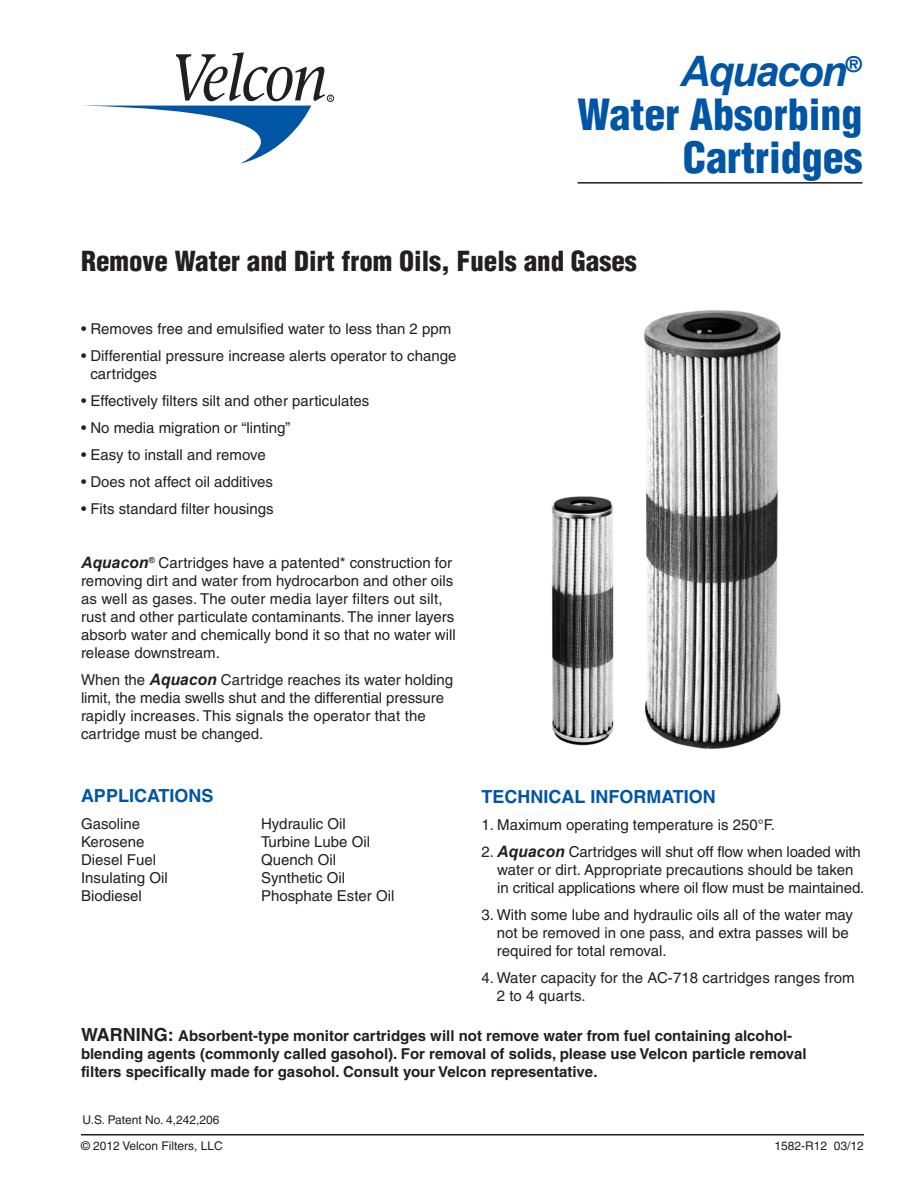
<style>
.page{position:relative;width:918px;height:1188px;background:#fff}
.page>*{position:absolute;margin:0;border:0;box-sizing:border-box;transform-origin:0 0}
.heads_up{font:900 condensed 42px/43.5px "Helvetica LT Std";color:#0155a5;text-align:right}
.heads{font:900 condensed 27px "Helvetica LT Std";color:#231f20}
.subheads{font:700 18px "Helvetica";color:#0155a5}
.t1{font:15px/18px "Helvetica";color:#231f20}
.t2{font:700 15px/18px "Helvetica";color:#231f20}
.t3{font:12px "Helvetica";color:#231f20}
.s1{font-family:"Arial";font-weight:700;font-style:italic;font-stretch:normal}
.s2{font-family:"Arial";font-weight:700;font-style:italic;font-size:15.75px}
.s3{font-size:18px}
</style>
<div class="page">
<svg style="left:82px;top:52px;width:252px;height:112px"></svg>
<hr style="left:81px;top:1134px;width:783px;height:2px;background:#231f20">
<img style="left:551px;top:310px;width:230px;height:439px">
<div style="left:18px;top:574px;width:40px;height:40px;border:1px solid #fff;border-radius:50%"></div>
<div style="left:18px;top:110px;width:40px;height:41px;border:1px solid #fff;border-radius:50%"></div>
<div style="left:18px;top:1037px;width:40px;height:41px;border:1px solid #fff;border-radius:50%"></div>
<hr style="left:578px;top:182px;width:285px;height:2px;background:#231f20">
<p class="heads_up" style="left:577px;top:49px;width:287px"><span class="s1">Aquacon</span><sup>®<br></sup>Water Absorbing<br>Cartridges</p>
<p class="heads" style="left:81px;top:244px;width:557px">Remove Water and Dirt from Oils, Fuels and Gases</p>
<p class="t1" style="left:81px;top:320px;width:372px">• Removes free and emulsified water to less than 2 ppm</p>
<p class="t1" style="left:90px;top:347px;width:367px;text-indent:-9px">• Differential pressure increase alerts operator to change cartridges</p>
<p class="t1" style="left:81px;top:392px;width:290px">• Effectively filters silt and other particulates</p>
<p class="t1" style="left:81px;top:419px;width:211px">• No media migration or “linting”</p>
<p class="t1" style="left:81px;top:446px;width:186px">• Easy to install and remove</p>
<p class="t1" style="left:81px;top:473px;width:194px">• Does not affect oil additives</p>
<p class="t1" style="left:81px;top:500px;width:194px">• Fits standard filter housings</p>
<p class="t1" style="left:81px;top:554px;width:376px"><span class="s2">Aquacon</span><sup>®</sup> Cartridges have a patented* construction for removing dirt and water from hydrocarbon and other oils as well as gases. The outer media layer filters out silt, rust and other particulate contaminants. The inner layers absorb water and chemically bond it so that no water will release downstream.</p>
<p class="t1" style="left:81px;top:671px;width:374px">When the <span class="s2">Aquacon</span> Cartridge reaches its water holding limit, the media swells shut and the differential pressure rapidly increases. This signals the operator that the cartridge must be changed.</p>
<p class="subheads" style="left:81px;top:785px;width:134px">APPLICATIONS</p>
<p class="t1" style="left:81px;top:815px;width:61px">Gasoline</p>
<p class="t1" style="left:261px;top:815px;width:86px">Hydraulic Oil</p>
<p class="t1" style="left:81px;top:833px;width:65px">Kerosene</p>
<p class="t1" style="left:261px;top:833px;width:111px">Turbine Lube Oil</p>
<p class="t1" style="left:81px;top:851px;width:77px">Diesel Fuel</p>
<p class="t1" style="left:261px;top:851px;width:77px">Quench Oil</p>
<p class="t1" style="left:81px;top:869px;width:88px">Insulating Oil</p>
<p class="t1" style="left:261px;top:869px;width:86px">Synthetic Oil</p>
<p class="t1" style="left:81px;top:887px;width:62px">Biodiesel</p>
<p class="t1" style="left:261px;top:887px;width:135px">Phosphate Ester Oil</p>
<p class="subheads" style="left:482px;top:786px;width:236px">TECHNICAL INFORMATION</p>
<p class="t1" style="left:482px;top:816px;width:295px">1. Maximum operating temperature is 250°F.</p>
<p class="t1" style="left:497px;top:843px;width:369px;text-indent:-16px">2. <span class="s2">Aquacon</span> Cartridges will shut off flow when loaded with water or dirt. Appropriate precautions should be taken in critical applications where oil flow must be maintained.</p>
<p class="t1" style="left:497px;top:906px;width:358px;text-indent:-15px">3. With some lube and hydraulic oils all of the water may not be removed in one pass, and extra passes will be required for total removal.</p>
<p class="t1" style="left:497px;top:969px;width:360px;text-indent:-15px">4. Water capacity for the AC-718 cartridges ranges from<br>2 to 4 quarts.</p>
<p class="t2" style="left:81px;top:1027px;width:727px"><span class="s3">WARNING:</span> Absorbent-type monitor cartridges will not remove water from fuel containing alcohol&shy;blending agents (commonly called gasohol). For removal of solids, please use Velcon particle removal filters specifically made for gasohol. Consult your Velcon representative.</p>
<p class="t3" style="left:82px;top:1113px;width:138px">U.S. Patent No. 4,242,206</p>
<p class="t3" style="left:81px;top:1139px;width:143px">© 2012 Velcon Filters, LLC</p>
<p class="t3" style="left:775px;top:1139px;width:91px">1582-R12 03/12</p>
</div>
